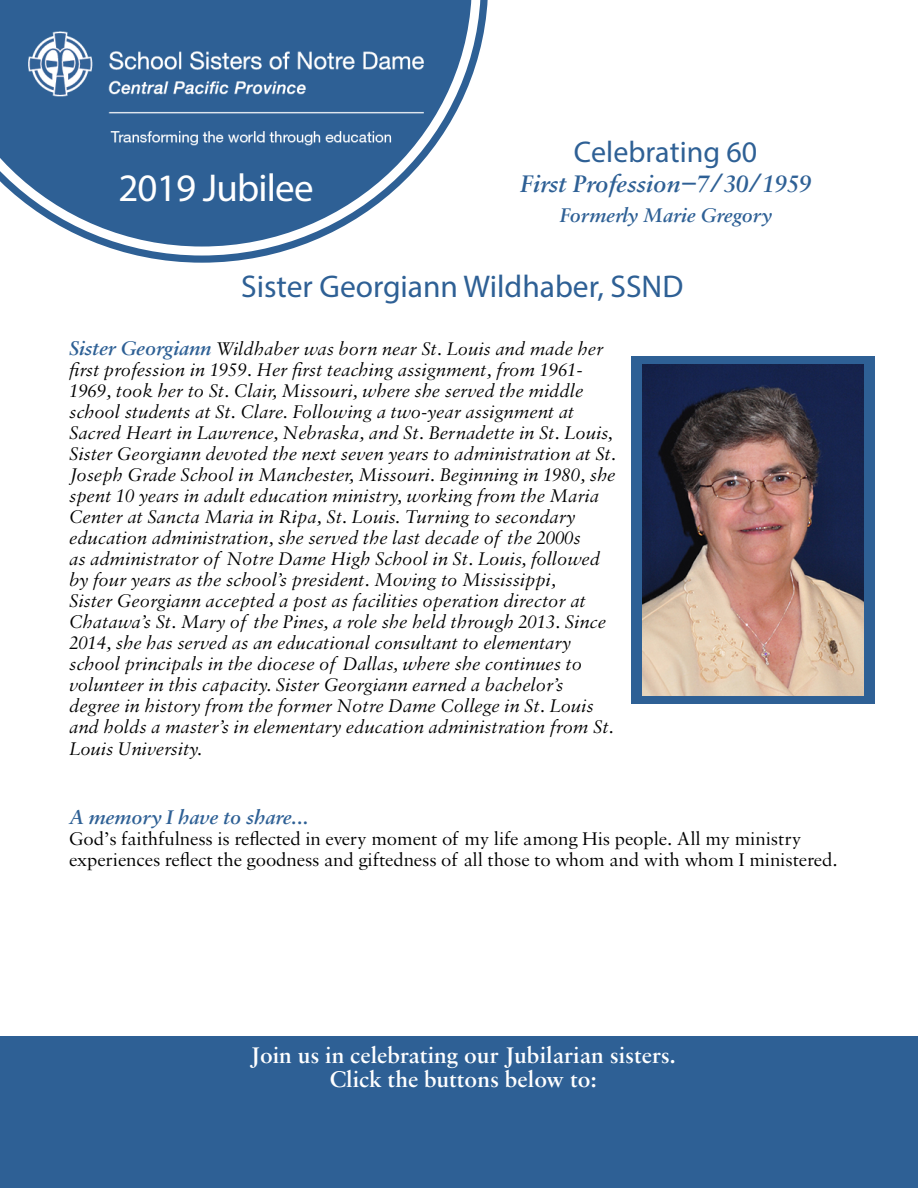
<style>
.page{position:relative;width:918px;height:1188px;background:#fff}
.page>*{position:absolute;margin:0;border:0;box-sizing:border-box;transform-origin:0 0}
.t1{font:39px "Myriad Pro";letter-spacing:-.02em;color:#fff}
.t2{font:31.5px "Myriad Pro";color:#2e6095}
.t3{font:30px "Myriad Pro";color:#2e6095}
.t4{font:italic 600 25.5px "Sabon MT Pro";color:#2e6095}
.t5{font:600 24px/24px "Sabon MT Pro";color:#fff;text-align:center}
.t6{font:italic 600 21px "Sabon MT Pro";color:#2e6095}
.t7{font:italic 19.5px/21px "Sabon MT Pro";letter-spacing:-.005em;color:#000}
.t8{font:19.5px/21px "Sabon MT Pro";letter-spacing:-.005em;color:#000}
.s1{font-weight:600;font-size:21px;color:#2e6095}
</style>
<div class="page">
<div style="left:632px;top:356px;width:243px;height:348px;background:#2e6095"></div>
<img style="left:643px;top:365px;width:221px;height:331px">
<div style="left:0;top:1037px;width:918px;height:151px;background:#2e6095"></div>
<svg style="left:140px;top:0;width:348px;height:263px"></svg>
<svg style="left:0;top:0;width:481px;height:256px"></svg>
<div style="left:443px;top:140px;width:445px;height:133px;background:#fff"></div>
<img style="left:28px;top:32px;width:395px;height:113px">
<h1 class="t1" style="left:118px;top:163px;width:197px">2019 Jubilee</h1>
<h3 class="t3" style="left:574px;top:133px;width:185px">Celebrating 60</h3>
<h3 class="t4" style="left:520px;top:169px;width:293px">First Profession−7/30/1959</h3>
<p class="t6" style="left:559px;top:203px;width:214px">Formerly Marie Gregory</p>
<h2 class="t2" style="left:241px;top:267px;width:444px">Sister Georgiann Wildhaber, SSND</h2>
<p class="t7" style="left:69px;top:338px;width:548px"><span class="s1">Sister Georgiann</span> Wildhaber was born near St. Louis and made her first profession in 1959. Her first teaching assignment, from 1961- 1969, took her to St. Clair, Missouri, where she served the middle school students at St. Clare. Following a two-year assignment at Sacred Heart in Lawrence, Nebraska, and St. Bernadette in St. Louis, Sister Georgiann devoted the next seven years to administration at St.<br>Joseph Grade School in Manchester, Missouri. Beginning in 1980, she spent 10 years in adult education ministry, working from the Maria Center at Sancta Maria in Ripa, St. Louis. Turning to secondary education administration, she served the last decade of the 2000s<br>as administrator of Notre Dame High School in St. Louis, followed by four years as the school’s president. Moving to Mississippi,<br>Sister Georgiann accepted a post as facilities operation director at Chatawa’s St. Mary of the Pines, a role she held through 2013. Since 2014, she has served as an educational consultant to elementary school principals in the diocese of Dallas, where she continues to volunteer in this capacity. Sister Georgiann earned a bachelor’s degree in history from the former Notre Dame College in St. Louis and holds a master’s in elementary education administration from St.<br>Louis University.</p>
<p class="t6" style="left:69px;top:804px;width:240px">A memory I have to share...</p>
<p class="t8" style="left:69px;top:827px;width:770px">God’s faithfulness is reflected in every moment of my life among His people. All my ministry experiences reflect the goodness and giftedness of all those to whom and with whom I ministered.</p>
<p class="t5" style="left:250px;top:1043px;width:427px">Join us in celebrating our Jubilarian sisters.<br>Click the buttons below to:</p>
</div>
